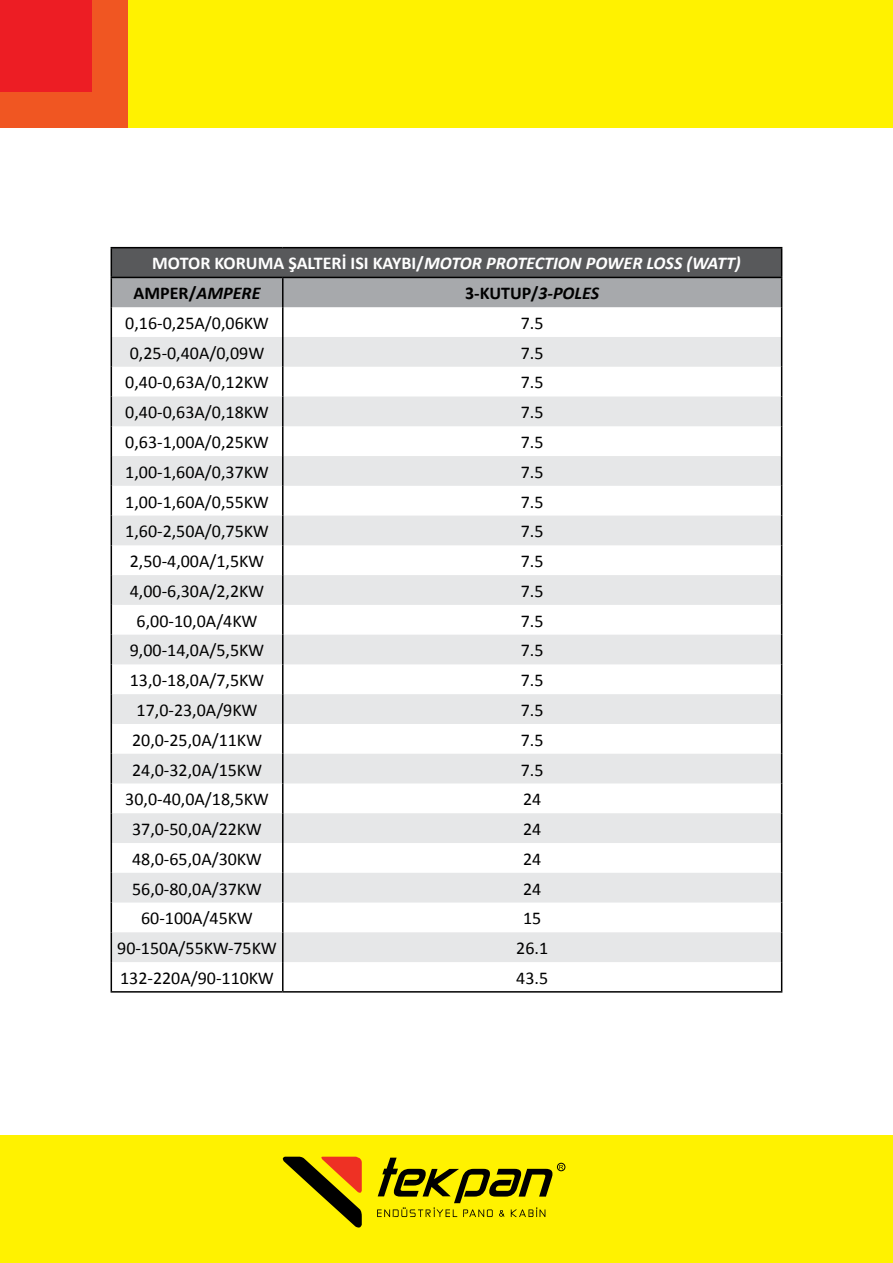
<style>
.page{position:relative;width:893px;height:1263px;background:#fff}
.page>*{position:absolute;margin:0;border:0;box-sizing:border-box;transform-origin:0 0}
.t1{font:18px "Calibri";color:#000}
.t2{font:italic 700 18px/29.7px "Calibri";color:#fff}
.t3{font:700 18px "Calibri";color:#000}
.s1{font-style:normal}
.s2{font-style:normal;color:#000}
.s3{color:#000}
.s4{font-style:italic}
</style>
<div class="page">
<div style="left:0;top:1135px;width:893px;height:128px;background:#fff200"></div>
<div style="left:0;top:0;width:893px;height:128px;background:#fff200"></div>
<svg style="left:282px;top:1157px;width:80px;height:71px"></svg>
<div style="left:557px;top:1163px;width:8px;height:8px;border:1px solid #000;border-radius:50%"></div>
<svg style="left:377px;top:1157px;width:186px;height:60px"></svg>
<div style="left:0;top:0;width:127px;height:128px;background:#f05622"></div>
<div style="left:0;top:0;width:92px;height:92px;background:#ed1d24"></div>
<div style="left:112px;top:456px;width:669px;height:30px;background:#e6e7e8"></div>
<svg style="left:112px;top:575px;width:669px;height:387px;fill:#e6e7e8"></svg>
<hr style="left:111px;top:247px;width:172px;height:1px;background:#000">
<hr style="left:283px;top:247px;width:499px;height:1px;background:#000">
<svg style="left:111px;top:248px;width:671px;height:59px;background:#7b7c7e"></svg>
<hr style="left:111px;top:307px;width:1px;height:30px;background:#000">
<hr style="left:282px;top:307px;width:2px;height:30px;background:#000">
<hr style="left:781px;top:307px;width:1px;height:30px;background:#000">
<svg style="left:111px;top:337px;width:671px;height:89px"></svg>
<hr style="left:111px;top:396px;width:1px;height:30px;background:#000">
<hr style="left:282px;top:396px;width:2px;height:30px;background:#000">
<hr style="left:781px;top:396px;width:1px;height:30px;background:#000">
<hr style="left:111px;top:426px;width:1px;height:30px;background:#000">
<hr style="left:282px;top:426px;width:2px;height:30px;background:#000">
<hr style="left:781px;top:426px;width:1px;height:30px;background:#000">
<hr style="left:111px;top:456px;width:1px;height:30px;background:#000">
<hr style="left:282px;top:456px;width:2px;height:30px;background:#000">
<hr style="left:781px;top:456px;width:1px;height:30px;background:#000">
<hr style="left:111px;top:486px;width:1px;height:30px;background:#000">
<hr style="left:282px;top:486px;width:2px;height:30px;background:#000">
<hr style="left:781px;top:486px;width:1px;height:30px;background:#000">
<div style="left:111px;top:516px;width:671px;height:29px;background:#e6e7e8"></div>
<hr style="left:111px;top:545px;width:1px;height:30px;background:#000">
<hr style="left:282px;top:545px;width:2px;height:30px;background:#000">
<hr style="left:781px;top:545px;width:1px;height:30px;background:#000">
<hr style="left:111px;top:575px;width:1px;height:30px;background:#000">
<hr style="left:282px;top:575px;width:2px;height:30px;background:#000">
<hr style="left:781px;top:575px;width:1px;height:30px;background:#000">
<hr style="left:111px;top:605px;width:1px;height:30px;background:#000">
<hr style="left:282px;top:605px;width:2px;height:30px;background:#000">
<hr style="left:781px;top:605px;width:1px;height:30px;background:#000">
<hr style="left:111px;top:664px;width:1px;height:30px;background:#000">
<hr style="left:282px;top:664px;width:2px;height:30px;background:#000">
<hr style="left:781px;top:664px;width:1px;height:30px;background:#000">
<hr style="left:781px;top:694px;width:1px;height:30px;background:#000">
<hr style="left:111px;top:724px;width:1px;height:30px;background:#000">
<hr style="left:282px;top:724px;width:2px;height:30px;background:#000">
<hr style="left:781px;top:724px;width:1px;height:30px;background:#000">
<svg style="left:781px;top:754px;width:1px;height:29px"></svg>
<hr style="left:111px;top:783px;width:1px;height:30px;background:#000">
<hr style="left:282px;top:783px;width:2px;height:30px;background:#000">
<hr style="left:781px;top:783px;width:1px;height:30px;background:#000">
<hr style="left:781px;top:813px;width:1px;height:30px;background:#000">
<hr style="left:111px;top:843px;width:1px;height:30px;background:#000">
<hr style="left:282px;top:843px;width:2px;height:30px;background:#000">
<hr style="left:781px;top:843px;width:1px;height:30px;background:#000">
<svg style="left:781px;top:873px;width:1px;height:29px"></svg>
<hr style="left:111px;top:902px;width:1px;height:30px;background:#000">
<hr style="left:282px;top:902px;width:2px;height:30px;background:#000">
<hr style="left:781px;top:902px;width:1px;height:30px;background:#000">
<hr style="left:781px;top:932px;width:1px;height:30px;background:#000">
<svg style="left:111px;top:962px;width:1px;height:29px"></svg>
<hr style="left:282px;top:962px;width:2px;height:29px;background:#000">
<svg style="left:781px;top:962px;width:1px;height:29px"></svg>
<hr style="left:111px;top:991px;width:172px;height:1px;background:#000">
<hr style="left:283px;top:991px;width:499px;height:1px;background:#000">
<svg style="left:781px;top:635px;width:1px;height:29px"></svg>
<svg style="left:111px;top:635px;width:1px;height:29px"></svg>
<hr style="left:282px;top:635px;width:2px;height:29px;background:#000">
<hr style="left:111px;top:694px;width:1px;height:30px;background:#000">
<hr style="left:282px;top:694px;width:2px;height:30px;background:#000">
<svg style="left:111px;top:754px;width:1px;height:29px"></svg>
<hr style="left:282px;top:754px;width:2px;height:29px;background:#000">
<hr style="left:111px;top:813px;width:1px;height:30px;background:#000">
<hr style="left:282px;top:813px;width:2px;height:30px;background:#000">
<svg style="left:111px;top:873px;width:1px;height:29px"></svg>
<hr style="left:282px;top:873px;width:2px;height:29px;background:#000">
<hr style="left:111px;top:932px;width:1px;height:30px;background:#000">
<hr style="left:282px;top:932px;width:2px;height:30px;background:#000">
<p class="t2" style="left:134px;top:248px;width:608px;text-indent:19px"><span class="s1">MOTOR KORUMA ŞALTERİ ISI KAYBI/</span>MOTOR PROTECTION POWER LOSS (WATT)<br><span class="s2">AMPER/</span><span class="s3">AMPERE</span></p>
<p class="t3" style="left:465px;top:282px;width:136px">3-KUTUP/<span class="s4">3-POLES</span></p>
<p class="t1" style="left:125px;top:311px;width:145px">0,16-0,25A/0,06KW</p>
<p class="t1" style="left:521px;top:311px;width:24px">7.5</p>
<p class="t1" style="left:130px;top:341px;width:136px">0,25-0,40A/0,09W</p>
<p class="t1" style="left:521px;top:341px;width:24px">7.5</p>
<p class="t1" style="left:125px;top:371px;width:145px">0,40-0,63A/0,12KW</p>
<p class="t1" style="left:521px;top:371px;width:24px">7.5</p>
<p class="t1" style="left:125px;top:401px;width:145px">0,40-0,63A/0,18KW</p>
<p class="t1" style="left:521px;top:401px;width:24px">7.5</p>
<p class="t1" style="left:125px;top:431px;width:145px">0,63-1,00A/0,25KW</p>
<p class="t1" style="left:521px;top:431px;width:24px">7.5</p>
<p class="t1" style="left:125px;top:460px;width:145px">1,00-1,60A/0,37KW</p>
<p class="t1" style="left:521px;top:460px;width:24px">7.5</p>
<p class="t1" style="left:125px;top:490px;width:145px">1,00-1,60A/0,55KW</p>
<p class="t1" style="left:521px;top:490px;width:24px">7.5</p>
<p class="t1" style="left:125px;top:520px;width:145px">1,60-2,50A/0,75KW</p>
<p class="t1" style="left:521px;top:520px;width:24px">7.5</p>
<p class="t1" style="left:130px;top:550px;width:136px">2,50-4,00A/1,5KW</p>
<p class="t1" style="left:521px;top:550px;width:24px">7.5</p>
<p class="t1" style="left:130px;top:579px;width:136px">4,00-6,30A/2,2KW</p>
<p class="t1" style="left:521px;top:579px;width:24px">7.5</p>
<p class="t1" style="left:137px;top:609px;width:122px">6,00-10,0A/4KW</p>
<p class="t1" style="left:521px;top:609px;width:24px">7.5</p>
<p class="t1" style="left:130px;top:639px;width:136px">9,00-14,0A/5,5KW</p>
<p class="t1" style="left:521px;top:639px;width:24px">7.5</p>
<p class="t1" style="left:130px;top:669px;width:136px">13,0-18,0A/7,5KW</p>
<p class="t1" style="left:521px;top:669px;width:24px">7.5</p>
<p class="t1" style="left:137px;top:699px;width:122px">17,0-23,0A/9KW</p>
<p class="t1" style="left:521px;top:699px;width:24px">7.5</p>
<p class="t1" style="left:132px;top:728px;width:131px">20,0-25,0A/11KW</p>
<p class="t1" style="left:521px;top:728px;width:24px">7.5</p>
<p class="t1" style="left:132px;top:758px;width:131px">24,0-32,0A/15KW</p>
<p class="t1" style="left:521px;top:758px;width:24px">7.5</p>
<p class="t1" style="left:125px;top:788px;width:145px">30,0-40,0A/18,5KW</p>
<p class="t1" style="left:523px;top:788px;width:20px">24</p>
<p class="t1" style="left:132px;top:818px;width:131px">37,0-50,0A/22KW</p>
<p class="t1" style="left:523px;top:818px;width:20px">24</p>
<p class="t1" style="left:132px;top:847px;width:131px">48,0-65,0A/30KW</p>
<p class="t1" style="left:523px;top:847px;width:20px">24</p>
<p class="t1" style="left:132px;top:877px;width:131px">56,0-80,0A/37KW</p>
<p class="t1" style="left:523px;top:877px;width:20px">24</p>
<p class="t1" style="left:141px;top:907px;width:113px">60-100A/45KW</p>
<p class="t1" style="left:523px;top:907px;width:20px">15</p>
<p class="t1" style="left:117px;top:937px;width:161px">90-150A/55KW-75KW</p>
<p class="t1" style="left:516px;top:937px;width:33px">26.1</p>
<p class="t1" style="left:120px;top:966px;width:155px">132-220A/90-110KW</p>
<p class="t1" style="left:516px;top:966px;width:33px">43.5</p>
</div>
